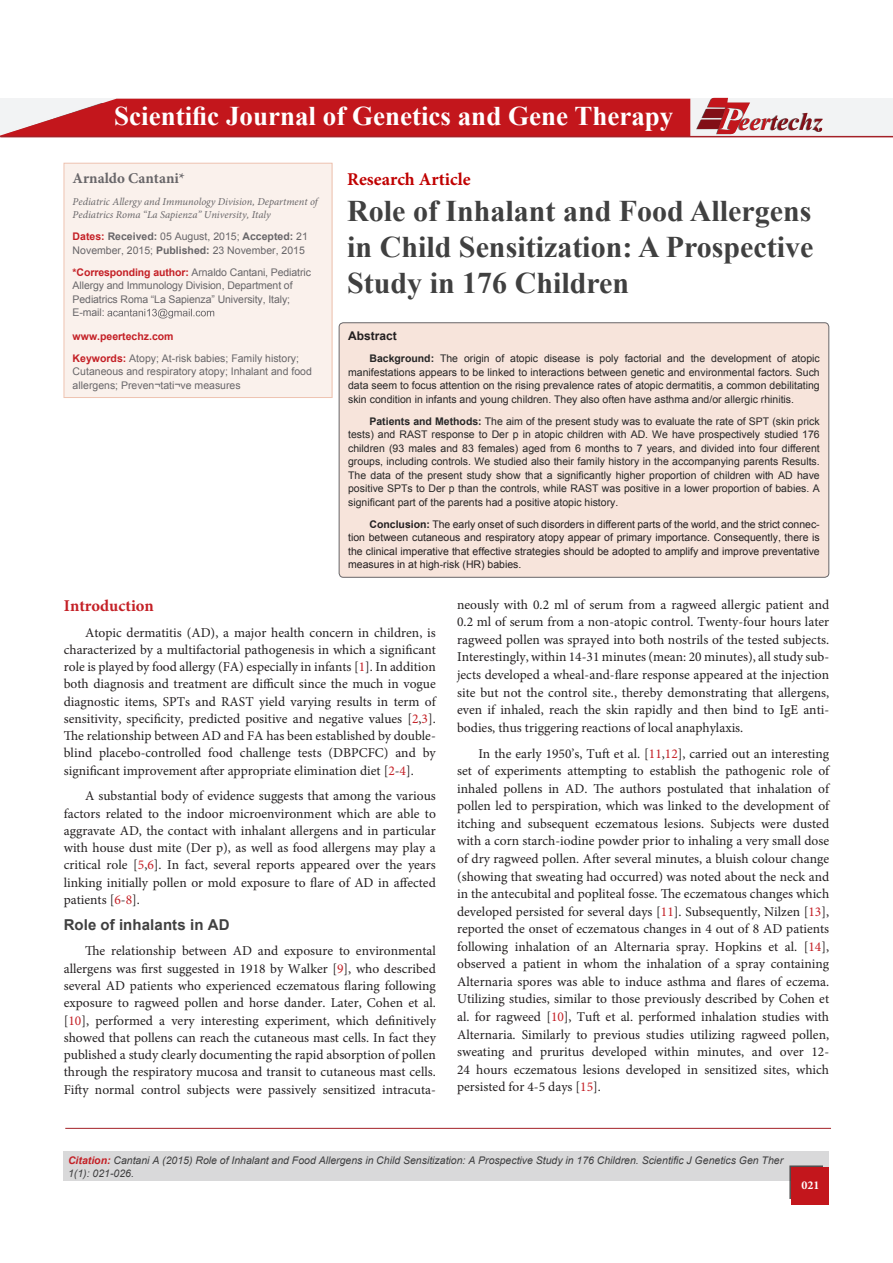
<style>
.page{position:relative;width:893px;height:1263px;background:#fff}
.page>*{position:absolute;margin:0;border:0;box-sizing:border-box;transform-origin:0 0}
.t1{font:700 30px/36px "Times New Roman";color:#404040;text-align:justify}
.t2{font:700 27px "Times New Roman";color:#fff}
.t3{font:italic 700 24.9px "Times New Roman";color:#606060}
.t4{font:700 18px "Minion Pro";color:#c00000}
.subsideheadding{font:700 16.5px "Minion Pro";color:#c42026}
.subsideheadding-2{font:700 15px "Arial";letter-spacing:.005em;color:#404040}
.t5{font:700 15px "Minion Pro";color:#686669}
.bodyText{font:13.5px/17.5px "Minion Pro";color:#231f20;text-align:justify}
.t6{font:700 12px "Arial";color:#231f20}
.t7{font:700 12px "Minion Pro";color:#fff}
.bodyText-2{font:10.5px/13.5px "Arial";color:#262626;text-align:justify}
.t8{font:10.5px/13.5px "Arial";color:#686669}
.t9{font:10.5px/13.5px "Arial";color:#231f20;text-align:justify}
.Pa1{font:italic 10.5px/13.5px "Arial";color:#3e3e3f}
.t10{font:italic 10.5px/13.5px "Minion Pro";color:#686669}
.t11{font:700 10.5px "Arial";color:#c42026}
.s1{font-weight:700;color:#c42026}
.s2{font-weight:700}
.s3{color:#c42026}
</style>
<div class="page">
<div style="left:0;top:99px;width:893px;height:38px;background:#f2f3f4"></div>
<svg style="left:0;top:99px;width:690px;height:37px;background:#c6282e"></svg>
<hr style="left:0;top:136px;width:893px;height:1px;background:#a42127">
<svg style="left:696px;top:98px;width:127px;height:36px"></svg>
<div style="left:64px;top:1151px;width:765px;height:30px;background:#d9d9da"></div>
<hr style="left:65px;top:1128px;width:766px;height:1px;background:#a42127">
<div style="left:789px;top:1165px;width:34px;height:34px;background:#231f20;opacity:.75"></div>
<svg style="left:792px;top:1167px;width:37px;height:38px"></svg>
<div style="left:339px;top:323px;width:490px;height:254px;background:#f7e4db;border-radius:4px"></div>
<div style="left:339px;top:322px;width:490px;height:256px;border:1px solid #686669;border-radius:4px"></div>
<div style="left:64px;top:163px;width:268px;height:234px;background:#faf1ec"></div>
<svg style="left:107px;top:309px;width:107px;height:9px"></svg>
<div style="left:64px;top:163px;width:268px;height:235px;border:1px solid #eec3b1"></div>
<p class="t2" style="left:114px;top:97px;width:561px">Scientific Journal of Genetics and Gene Therapy</p>
<h3 class="t3" style="left:738px;top:104px;width:86px">eertechz</h3>
<p class="t4" style="left:347px;top:166px;width:125px">Research Article</p>
<p class="t1" style="left:347px;top:192px;width:468px">Role of Inhalant and Food Allergens in Child Sensitization: A Prospective Study in 176 Children</p>
<p class="t5" style="left:73px;top:167px;width:114px">Arnaldo Cantani*</p>
<p class="t10" style="left:73px;top:195px;width:247px">Pediatric Allergy and Immunology Division, Department of<br>Pediatrics Roma “La Sapienza” University, Italy</p>
<p class="t8" style="left:73px;top:230px;width:237px"><span class="s1">Dates:</span> <span class="s2">Received:</span> 05 August, 2015; <span class="s2">Accepted:</span> 21<br>November, 2015; <span class="s2">Published:</span> 23 November, 2015</p>
<p class="t8" style="left:73px;top:265px;width:240px"><span class="s1">*Corresponding author:</span> Arnaldo Cantani, Pediatric Allergy and Immunology Division, Department of Pediatrics Roma “La Sapienza” University, Italy; E-mail:</p>
<p class="t11" style="left:73px;top:329px;width:102px">www.peertechz.com</p>
<p class="t8" style="left:73px;top:351px;width:241px"><span class="s1">Keywords:</span> Atopy; At-risk babies; Family history;<br>Cutaneous and respiratory atopy; Inhalant and food allergens; Preven¬tati¬ve measures</p>
<p class="t6" style="left:348px;top:328px;width:50px">Abstract</p>
<p class="bodyText-2" style="left:348px;top:352px;width:473px;text-indent:21px"><span class="s2">Background:</span> The origin of atopic disease is poly factorial and the development of atopic manifestations appears to be linked to interactions between genetic and environmental factors. Such data seem to focus attention on the rising prevalence rates of atopic dermatitis, a common debilitating skin condition in infants and young children. They also often have asthma and/or allergic rhinitis.</p>
<p class="bodyText-2" style="left:348px;top:414px;width:473px;text-indent:21px"><span class="s2">Patients and Methods:</span> The aim of the present study was to evaluate the rate of SPT (skin prick tests) and RAST response to Der p in atopic children with AD. We have prospectively studied 176 children (93 males and 83 females) aged from 6 months to 7 years, and divided into four different groups, including controls. We studied also their family history in the accompanying parents Results.<br>The data of the present study show that a significantly higher proportion of children with AD have positive SPTs to Der p than the controls, while RAST was positive in a lower proportion of babies. A significant part of the parents had a positive atopic history.</p>
<p class="t9" style="left:348px;top:517px;width:473px;text-indent:21px"><span class="s2">Conclusion:</span> The early onset of such disorders in different parts of the world, and the strict connec&shy;tion between cutaneous and respiratory atopy appear of primary importance. Consequently, there is the clinical imperative that effective strategies should be adopted to amplify and improve preventative measures in at high-risk (HR) babies.</p>
<p class="bodyText" style="left:457px;top:596px;width:374px">neously with 0.2 ml of serum from a ragweed allergic patient and 0.2 ml of serum from a non-atopic control. Twenty-four hours later ragweed pollen was sprayed into both nostrils of the tested subjects.<br>Interestingly, within 14-31 minutes (mean: 20 minutes), all study sub&shy;jects developed a wheal-and-flare response appeared at the injection site but not the control site., thereby demonstrating that allergens, even if inhaled, reach the skin rapidly and then bind to IgE anti&shy;bodies, thus triggering reactions of local anaphylaxis.</p>
<p class="bodyText" style="left:457px;top:745px;width:374px;text-indent:21px">In the early 1950’s, Tuft et al. [<span class="s3">11</span>,<span class="s3">12</span>], carried out an interesting set of experiments attempting to establish the pathogenic role of inhaled pollens in AD. The authors postulated that inhalation of pollen led to perspiration, which was linked to the development of itching and subsequent eczematous lesions. Subjects were dusted with a corn starch-iodine powder prior to inhaling a very small dose of dry ragweed pollen. After several minutes, a bluish colour change (showing that sweating had occurred) was noted about the neck and in the antecubital and popliteal fosse. The eczematous changes which developed persisted for several days [<span class="s3">11</span>]. Subsequently, Nilzen [<span class="s3">13</span>], reported the onset of eczematous changes in 4 out of 8 AD patients following inhalation of an Alternaria spray. Hopkins et al. [<span class="s3">14</span>], observed a patient in whom the inhalation of a spray containing Alternaria spores was able to induce asthma and flares of eczema.<br>Utilizing studies, similar to those previously described by Cohen et al. for ragweed [<span class="s3">10</span>], Tuft et al. performed inhalation studies with Alternaria. Similarly to previous studies utilizing ragweed pollen, sweating and pruritus developed within minutes, and over 12- 24 hours eczematous lesions developed in sensitized sites, which persisted for 4-5 days [<span class="s3">15</span>].</p>
<p class="subsideheadding" style="left:64px;top:594px;width:92px">Introduction</p>
<p class="bodyText" style="left:64px;top:624px;width:374px;text-indent:21px">Atopic dermatitis (AD), a major health concern in children, is characterized by a multifactorial pathogenesis in which a significant role is played by food allergy (FA) especially in infants [<span class="s3">1</span>]. In addition both diagnosis and treatment are difficult since the much in vogue diagnostic items, SPTs and RAST yield varying results in term of sensitivity, specificity, predicted positive and negative values [<span class="s3">2</span>,<span class="s3">3</span>].<br>The relationship between AD and FA has been established by double&shy;blind placebo-controlled food challenge tests (DBPCFC) and by significant improvement after appropriate elimination diet [<span class="s3">2</span>-<span class="s3">4</span>].</p>
<p class="bodyText" style="left:64px;top:787px;width:374px;text-indent:21px">A substantial body of evidence suggests that among the various factors related to the indoor microenvironment which are able to aggravate AD, the contact with inhalant allergens and in particular with house dust mite (Der p), as well as food allergens may play a critical role [<span class="s3">5</span>,<span class="s3">6</span>]. In fact, several reports appeared over the years linking initially pollen or mold exposure to flare of AD in affected patients [<span class="s3">6</span>-<span class="s3">8</span>].</p>
<p class="subsideheadding-2" style="left:64px;top:914px;width:167px">Role of inhalants in AD</p>
<p class="bodyText" style="left:64px;top:942px;width:374px;text-indent:21px">The relationship between AD and exposure to environmental allergens was first suggested in 1918 by Walker [<span class="s3">9</span>], who described several AD patients who experienced eczematous flaring following exposure to ragweed pollen and horse dander. Later, Cohen et al. [<span class="s3">10</span>], performed a very interesting experiment, which definitively showed that pollens can reach the cutaneous mast cells. In fact they published a study clearly documenting the rapid absorption of pollen through the respiratory mucosa and transit to cutaneous mast cells.<br>Fifty normal control subjects were passively sensitized intracuta-</p>
<p class="Pa1" style="left:68px;top:1153px;width:717px"><span class="s1">Citation:</span> Cantani A (2015) Role of Inhalant and Food Allergens in Child Sensitization: A Prospective Study in 176 Children. Scientific J Genetics Gen Ther<br>1(1): 021-026.</p>
<p class="t7" style="left:801px;top:1176px;width:19px">021</p>
</div>
